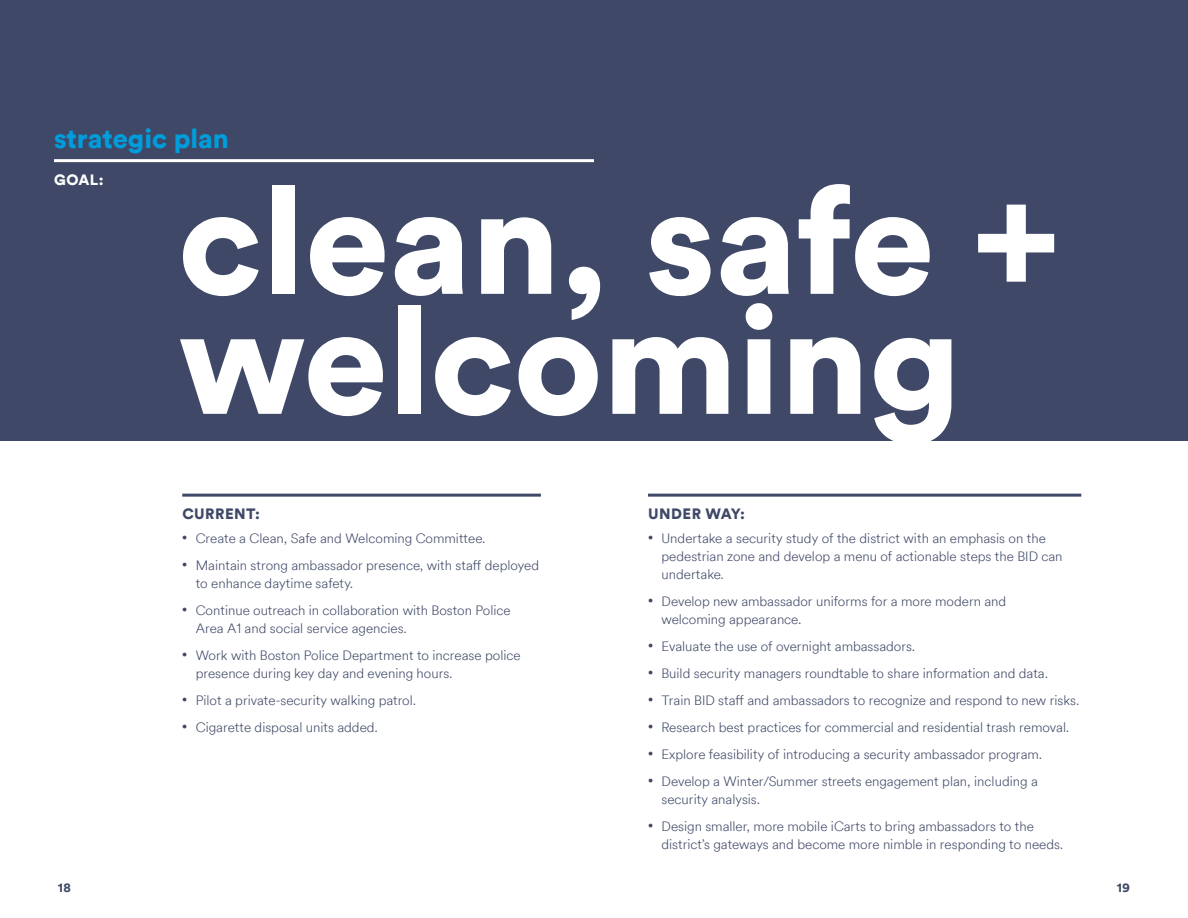
<style>
.page{position:relative;width:1188px;height:918px;background:#fff}
.page>*{position:absolute;margin:0;border:0;box-sizing:border-box;transform-origin:0 0}
.big_headline{font:900 150px/120px "Circular Air";color:#fff}
.Blue_Blurb{font:900 27px "Circular Air";color:#009ddc}
.Number_sections_PMS{font:900 15px "Circular Air";letter-spacing:.03em;color:#3f4967}
.Number_sections_PMS-2{font:900 15px "Circular Air";color:#fff}
.t1{font:300 13.5px/18px "Circular Air";color:#3f4967}
.page_number{font:900 12px "Circular Air";color:#3f4967}
</style>
<div class="page">
<div style="left:0;top:0;width:1188px;height:441px;background:#3f4967"></div>
<hr style="left:182px;top:494px;width:359px;height:3px;background:#3f4967">
<hr style="left:648px;top:494px;width:433px;height:3px;background:#3f4967">
<hr style="left:54px;top:159px;width:540px;height:3px;background:#fff">
<p class="Blue_Blurb" style="left:54px;top:120px;width:177px">strategic plan</p>
<p class="Number_sections_PMS-2" style="left:54px;top:169px;width:51px">GOAL:</p>
<p class="big_headline" style="left:178px;top:175px;width:884px">clean, safe + welcoming</p>
<p class="Number_sections_PMS" style="left:182px;top:503px;width:79px">CURRENT:</p>
<p class="t1" style="left:182px;top:529px;width:305px"><sup>•</sup> Create a Clean, Safe and Welcoming Committee.</p>
<p class="t1" style="left:196px;top:556px;width:345px;text-indent:-14px"><sup>•</sup> Maintain strong ambassador presence, with staff deployed to enhance daytime safety.</p>
<p class="t1" style="left:196px;top:601px;width:317px;text-indent:-14px"><sup>•</sup> Continue outreach in collaboration with Boston Police<br>Area A1 and social service agencies.</p>
<p class="t1" style="left:196px;top:646px;width:326px;text-indent:-14px"><sup>•</sup> Work with Boston Police Department to increase police presence during key day and evening hours.</p>
<p class="t1" style="left:182px;top:691px;width:236px"><sup>•</sup> Pilot a private-security walking patrol.</p>
<p class="t1" style="left:182px;top:718px;width:197px"><sup>•</sup> Cigarette disposal units added.</p>
<p class="Number_sections_PMS" style="left:648px;top:503px;width:98px">UNDER WAY:</p>
<p class="t1" style="left:662px;top:529px;width:403px;text-indent:-14px"><sup>•</sup> Undertake a security study of the district with an emphasis on the pedestrian zone and develop a menu of actionable steps the BID can undertake.</p>
<p class="t1" style="left:662px;top:592px;width:346px;text-indent:-14px"><sup>•</sup> Develop new ambassador uniforms for a more modern and welcoming appearance.</p>
<p class="t1" style="left:648px;top:637px;width:269px"><sup>•</sup> Evaluate the use of overnight ambassadors.</p>
<p class="t1" style="left:648px;top:664px;width:402px"><sup>•</sup> Build security managers roundtable to share information and data.</p>
<p class="t1" style="left:648px;top:691px;width:433px"><sup>•</sup> Train BID staff and ambassadors to recognize and respond to new risks.</p>
<p class="t1" style="left:648px;top:718px;width:423px"><sup>•</sup> Research best practices for commercial and residential trash removal.</p>
<p class="t1" style="left:648px;top:745px;width:396px"><sup>•</sup> Explore feasibility of introducing a security ambassador program.</p>
<p class="t1" style="left:662px;top:772px;width:378px;text-indent:-14px"><sup>•</sup> Develop a Winter/Summer streets engagement plan, including a security analysis.</p>
<p class="t1" style="left:662px;top:817px;width:403px;text-indent:-14px"><sup>•</sup> Design smaller, more mobile iCarts to bring ambassadors to the district’s gateways and become more nimble in responding to needs.</p>
<p class="page_number" style="left:58px;top:879px;width:15px">18</p>
<p class="page_number" style="left:1117px;top:879px;width:15px">19</p>
</div>
